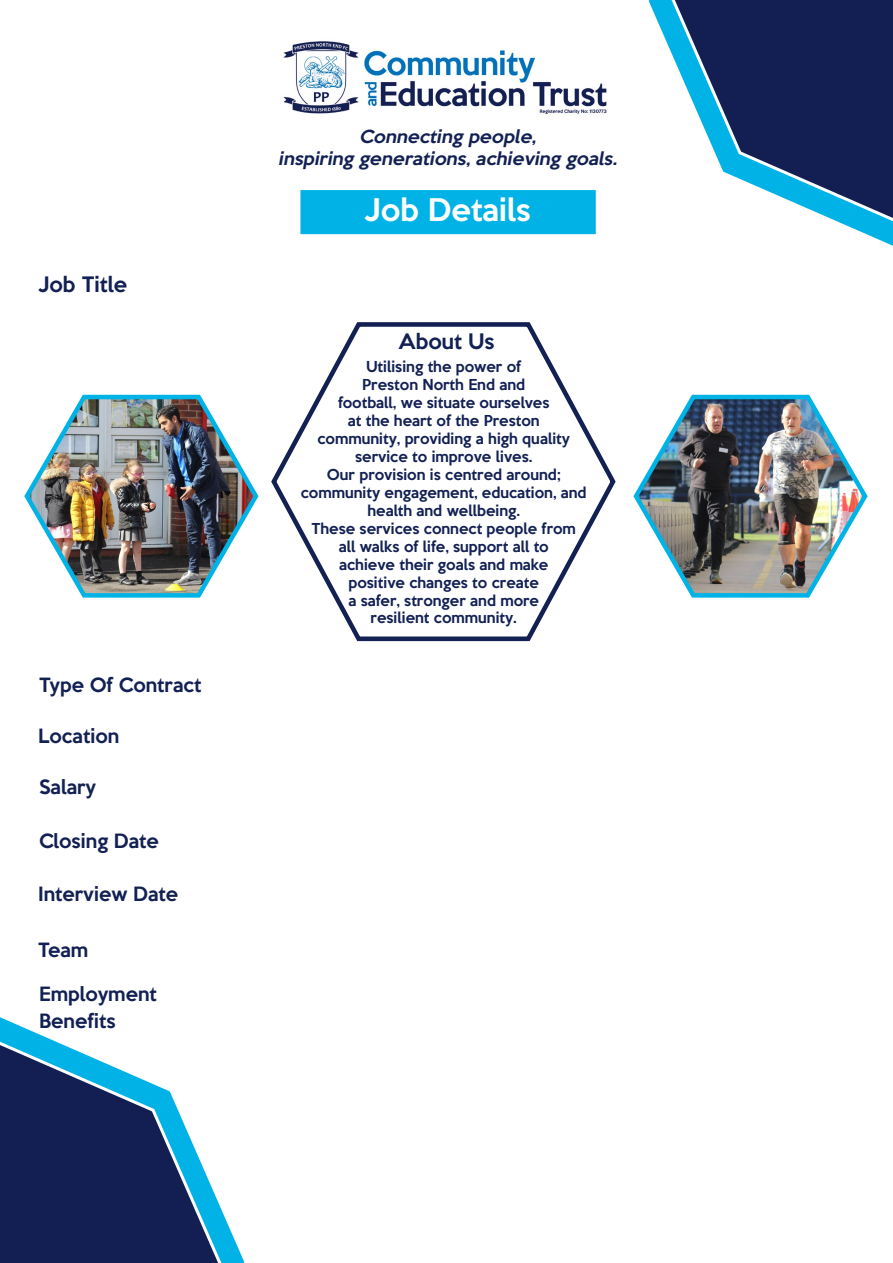
<style>
.page{position:relative;width:893px;height:1263px;background:#fff}
.page>*{position:absolute;margin:0;border:0;box-sizing:border-box;transform-origin:0 0}
.t1{font:500 28.5px "Keep Calm";color:#fff}
.t2{font:500 19.5px "Keep Calm";color:#122053}
.t3{font:500 18px/27px "Keep Calm";color:#122053}
.t4{font:italic 500 16.5px/22.5px "Keep Calm";color:#122053;text-align:center;scale:1.05 1}
.t5{font:500 13.8px/18px "Keep Calm";color:#122053;text-align:center}
</style>
<div class="page">
<svg style="left:0;top:1017px;width:244px;height:246px"></svg>
<svg style="left:0;top:1032px;width:231px;height:231px"></svg>
<svg style="left:649px;top:0;width:244px;height:246px"></svg>
<svg style="left:662px;top:0;width:231px;height:231px"></svg>
<svg style="left:271px;top:322px;width:345px;height:320px"></svg>
<img style="left:24px;top:394px;width:235px;height:204px">
<img style="left:633px;top:394px;width:235px;height:204px">
<img style="left:283px;top:41px;width:324px;height:74px">
<div style="left:300px;top:190px;width:296px;height:44px;background:#00b2e6;border:2px solid #00b2e6"></div>
<h2 class="t2" style="left:38px;top:267px;width:91px">Job Title</h2>
<h3 class="t3" style="left:39px;top:670px;width:164px">Type Of Contract</h3>
<h3 class="t3" style="left:38px;top:721px;width:82px">Location</h3>
<h3 class="t3" style="left:39px;top:772px;width:59px">Salary</h3>
<h3 class="t3" style="left:39px;top:826px;width:121px">Closing Date</h3>
<h3 class="t3" style="left:38px;top:879px;width:141px">Interview Date</h3>
<h3 class="t3" style="left:38px;top:935px;width:52px">Team</h3>
<h3 class="t3" style="left:39px;top:979px;width:119px">Employment<br>Benefits</h3>
<p class="t4" style="left:278px;top:124px;width:328px">Connecting people,<br>inspiring generations,achieving goals.</p>
<h1 class="t1" style="left:364px;top:185px;width:168px">Job Details</h1>
<h2 class="t2" style="left:398px;top:325px;width:97px">About Us</h2>
<p class="t5" style="left:301px;top:356px;width:287px">Utilising the power of<br>Preston North End and<br>football, we situate ourselves<br>at the heart of the Preston<br>community, providing a high quality service to improve lives.<br>Our provision is centred around; community engagement, education, and health and wellbeing.<br>These services connect people from<br>all walks of life, support all to<br>achieve their goals and make<br>positive changes to create<br>a safer, stronger and more<br>resilient community.</p>
</div>
